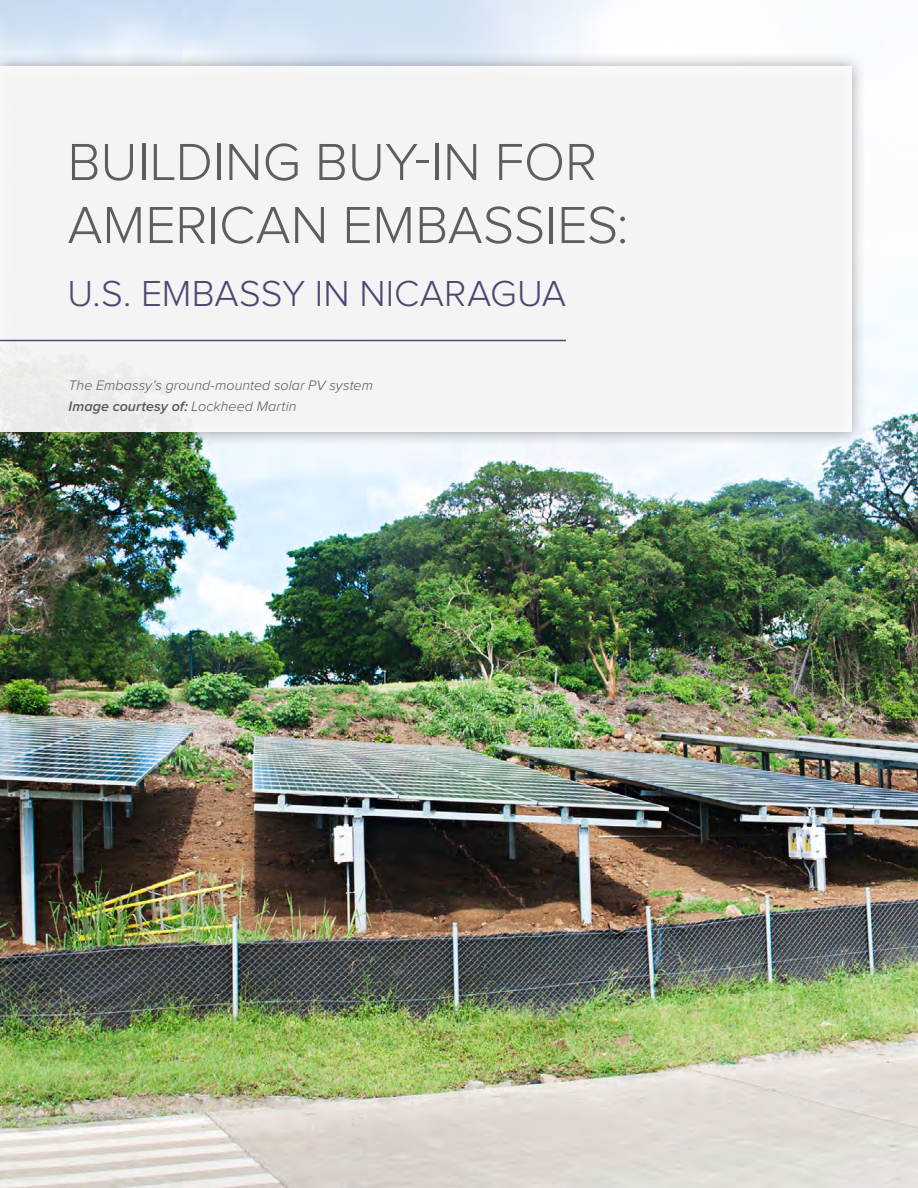
<style>
.page{position:relative;width:918px;height:1188px;background:#fff}
.page>*{position:absolute;margin:0;border:0;box-sizing:border-box;transform-origin:0 0}
.t1{font:300 54px/63px "Proxima Nova";color:#57585a}
.t2{font:300 37.5px "Proxima Nova";letter-spacing:.005em;color:#41406e}
.t3{font:italic 300 14.25px/21px "Proxima Nova";letter-spacing:.005em;color:#57585a}
.s1{font-weight:600}
</style>
<div class="page">
<img style="left:0;top:0;width:918px;height:1188px">
<div style="left:0;top:52px;width:867px;height:396px;background:#231f20;opacity:.45"></div>
<div style="left:0;top:67px;width:851px;height:365px;background:#f4f4f4"></div>
<hr style="left:0;top:340px;width:566px;height:1px;background:#41406e">
<h1 class="t1" style="left:68px;top:133px;width:562px">BUILDING BUY-IN FOR<br>AMERICAN EMBASSIES:</h1>
<h2 class="t2" style="left:68px;top:276px;width:500px">U.S. EMBASSY IN NICARAGUA</h2>
<p class="t3" style="left:69px;top:375px;width:306px">The Embassy’s ground-mounted solar PV system<br><span class="s1">Image courtesy of:</span> Lockheed Martin</p>
</div>
